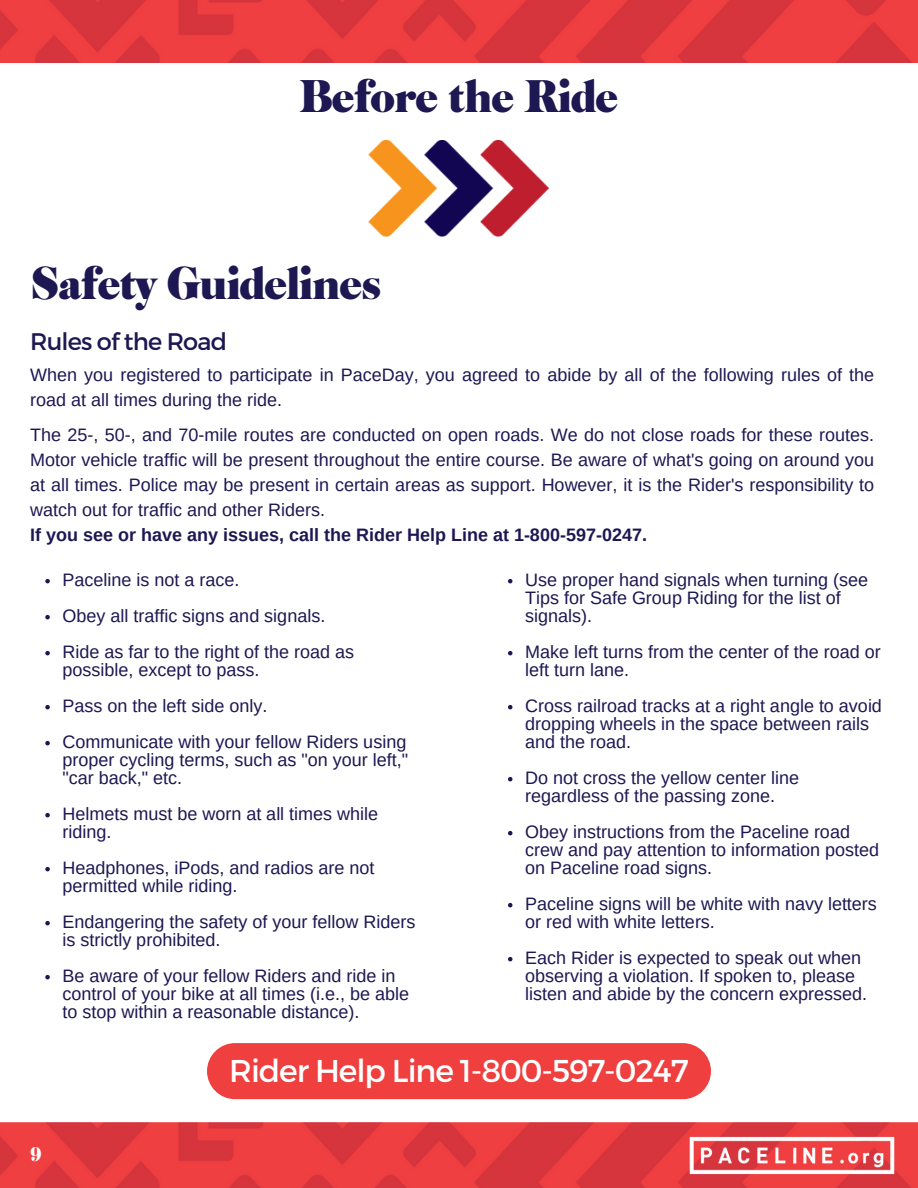
<style>
.page{position:relative;width:918px;height:1188px;background:#fff}
.page>*{position:absolute;margin:0;border:0;box-sizing:border-box;transform-origin:0 0}
.t1{font:42px "Cabernet JF Pro";letter-spacing:-.035em;color:#1d1752}
.t2{font:31.5px "Montserrat";letter-spacing:-.035em;color:#fff}
.t3{font:24px "Montserrat";letter-spacing:-.035em;color:#1d1752}
.t4{font:18px/18px "Arimo";color:#1d1752}
.t5{font:700 18px "Arimo";color:#1d1752}
.t6{font:18px "Cabernet JF Pro";color:#fff}
</style>
<div class="page">
<img style="left:369px;top:141px;width:180px;height:95px">
<div style="left:207px;top:1043px;width:504px;height:56px;background:#ef403f;border-radius:28px"></div>
<svg style="left:45px;top:579px;width:5px;height:4px"></svg>
<svg style="left:45px;top:615px;width:5px;height:4px"></svg>
<svg style="left:45px;top:651px;width:5px;height:4px"></svg>
<svg style="left:45px;top:705px;width:5px;height:4px"></svg>
<svg style="left:45px;top:741px;width:5px;height:4px"></svg>
<svg style="left:45px;top:813px;width:5px;height:4px"></svg>
<svg style="left:45px;top:867px;width:5px;height:4px"></svg>
<svg style="left:45px;top:921px;width:5px;height:4px"></svg>
<svg style="left:45px;top:975px;width:5px;height:4px"></svg>
<svg style="left:508px;top:579px;width:4px;height:4px"></svg>
<svg style="left:508px;top:651px;width:4px;height:4px"></svg>
<svg style="left:508px;top:705px;width:4px;height:4px"></svg>
<svg style="left:508px;top:777px;width:4px;height:4px"></svg>
<svg style="left:508px;top:831px;width:4px;height:4px"></svg>
<svg style="left:508px;top:903px;width:4px;height:4px"></svg>
<svg style="left:508px;top:957px;width:4px;height:4px"></svg>
<img style="left:1px;top:1123px;width:917px;height:65px">
<img style="left:1px;top:0;width:917px;height:62px">
<img style="left:689px;top:1136px;width:207px;height:40px">
<p class="t1" style="left:299px;top:67px;width:321px">Before the Ride</p>
<p class="t1" style="left:30px;top:253px;width:353px">Safety Guidelines</p>
<p class="t3" style="left:30px;top:326px;width:198px">Rules of the Road</p>
<p class="t4" style="left:30px;top:362px;width:846px;line-height:25px">When you registered to participate in PaceDay, you agreed to abide by all of the following rules of the road at all times during the ride.</p>
<p class="t4" style="left:30px;top:422px;width:846px;line-height:25px;text-align:justify">The 25-, 50-, and 70-mile routes are conducted on open roads. We do not close roads for these routes.<br>Motor vehicle traffic will be present throughout the entire course. Be aware of what's going on around you at all times. Police may be present in certain areas as support. However, it is the Rider's responsibility to watch out for traffic and other Riders.</p>
<p class="t5" style="left:30px;top:524px;width:618px">If you see or have any issues, call the Rider Help Line at 1-800-597-0247.</p>
<p class="t4" style="left:62px;top:570px;width:178px">Paceline is not a race.</p>
<p class="t4" style="left:62px;top:606px;width:264px">Obey all traffic signs and signals.</p>
<p class="t4" style="left:62px;top:642px;width:293px">Ride as far to the right of the road as possible, except to pass.</p>
<p class="t4" style="left:62px;top:696px;width:206px">Pass on the left side only.</p>
<p class="t4" style="left:62px;top:732px;width:347px;text-align:justify">Communicate with your fellow Riders using proper cycling terms, such as "on your left," "car back," etc.</p>
<p class="t4" style="left:62px;top:804px;width:317px">Helmets must be worn at all times while riding.</p>
<p class="t4" style="left:62px;top:858px;width:314px">Headphones, iPods, and radios are not permitted while riding.</p>
<p class="t4" style="left:62px;top:912px;width:354px">Endangering the safety of your fellow Riders is strictly prohibited.</p>
<p class="t4" style="left:62px;top:966px;width:348px">Be aware of your fellow Riders and ride in control of your bike at all times (i.e., be able to stop within a reasonable distance).</p>
<p class="t4" style="left:525px;top:570px;width:345px">Use proper hand signals when turning (see<br>Tips for Safe Group Riding for the list of signals).</p>
<p class="t4" style="left:525px;top:642px;width:357px">Make left turns from the center of the road or left turn lane.</p>
<p class="t4" style="left:525px;top:696px;width:358px">Cross railroad tracks at a right angle to avoid dropping wheels in the space between rails and the road.</p>
<p class="t4" style="left:525px;top:768px;width:275px">Do not cross the yellow center line regardless of the passing zone.</p>
<p class="t4" style="left:525px;top:822px;width:355px">Obey instructions from the Paceline road crew and pay attention to information posted on Paceline road signs.</p>
<p class="t4" style="left:525px;top:894px;width:353px">Paceline signs will be white with navy letters or red with white letters.</p>
<p class="t4" style="left:525px;top:948px;width:344px">Each Rider is expected to speak out when observing a violation. If spoken to, please listen and abide by the concern expressed.</p>
<p class="t6" style="left:30px;top:1142px;width:13px">9</p>
<p class="t2" style="left:229px;top:1051px;width:461px">Rider Help Line 1-800-597-0247</p>
</div>
